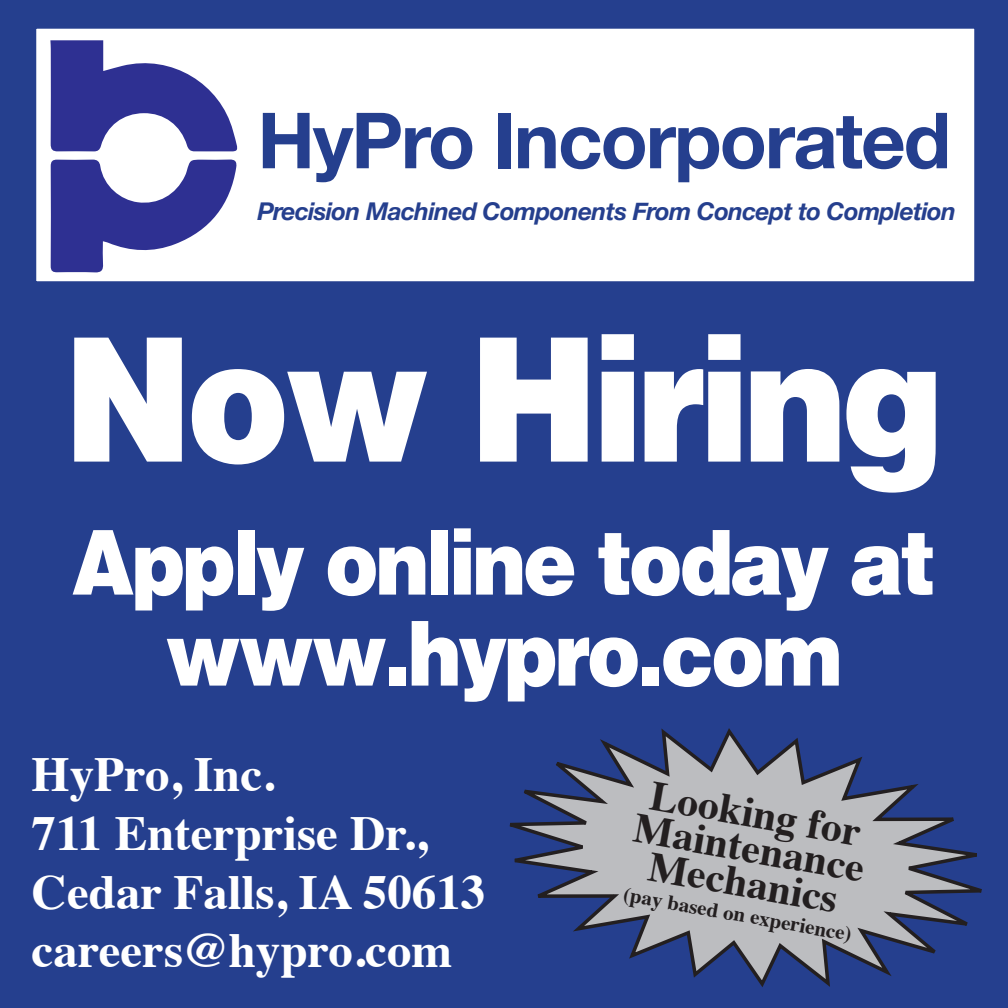
<style>
.page{position:relative;width:1008px;height:1008px;background:#253f8e}
.page>*{position:absolute;margin:0;border:0;box-sizing:border-box;transform-origin:0 0}
.t1{font:900 175px "Helvetica";letter-spacing:-.05em;color:#fff;scale:.9 1}
.t2{font:900 91px/91px "Helvetica";letter-spacing:-.05em;color:#fff;text-align:center;scale:.9 1}
.t3{font:700 77.7px "Helvetica Neue";letter-spacing:-.025em;color:#253f8e}
.t4{font:700 49px/58.8px "Times";color:#fff}
.t5{font:700 42px/35px "Times";color:#231f20;text-align:center}
.t6{font:italic 700 24.5px "Helvetica Neue";letter-spacing:-.025em;color:#253f8e}
.t7{font:700 21px "Times";color:#231f20}
</style>
<div class="page">
<svg style="left:509px;top:728px;width:473px;height:259px"></svg>
<div style="left:33px;top:25px;width:945px;height:260px;background:#fff;border:4px solid #253f8e"></div>
<svg style="left:50px;top:40px;width:188px;height:233px"></svg>
<h3 class="t3" style="left:257px;top:80px;width:695px">HyPro Incorporated</h3>
<p class="t6" style="left:257px;top:192px;width:700px">Precision Machined Components From Concept to Completion</p>
<h1 class="t1" style="left:63px;top:294px;width:982px">Now Hiring</h1>
<h2 class="t2" style="left:72px;top:517px;width:962px">Apply online today at www.hypro.com</h2>
<p class="t4" style="left:32px;top:740px;width:455px">HyPro, Inc.<br>711 Enterprise Dr.,<br>Cedar Falls, IA 50613 careers@hypro.com</p>
<p class="t5" style="left:644px;top:771px;width:235px;rotate:10deg">Looking for<br>Maintenance<br>Mechanics</p>
<p class="t7" style="left:627px;top:874px;width:233px;rotate:10deg">(pay based on experience)</p>
</div>
